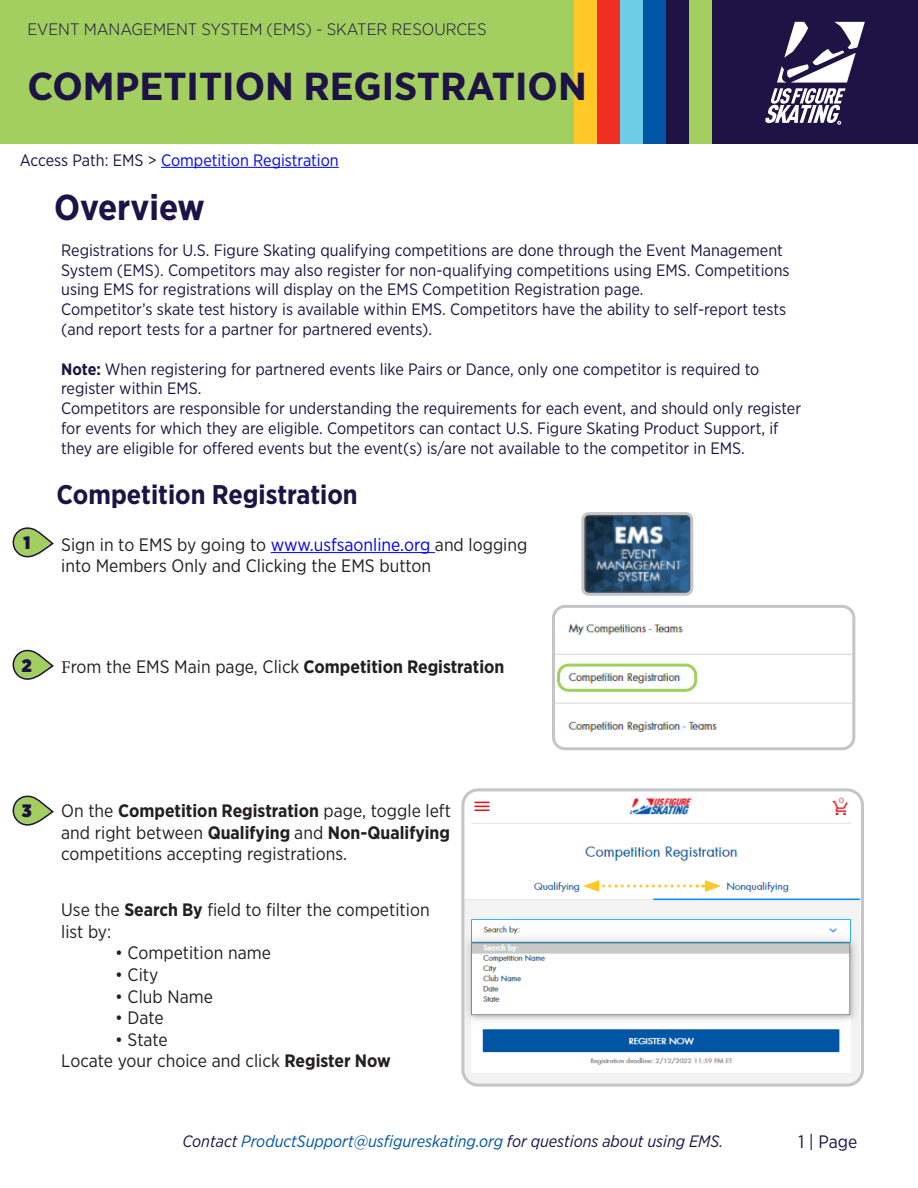
<style>
.page{position:relative;width:918px;height:1188px;background:#fff}
.page>*{position:absolute;margin:0;border:0;box-sizing:border-box;transform-origin:0 0}
.t1{font:700 39px "Gotham Narrow";color:#1d1344;scale:1.08 1}
.t2{font:700 36px "Gotham Narrow";color:#1d1344}
.t3{font:700 27px "Gotham Narrow";color:#1d1344}
.t4{font:18px/21.6px "Gotham Narrow";color:#231f20}
.t5{font:18px "Gotham Narrow";color:#1d1344}
.t6{font:900 18px "Gotham Narrow";color:#1d1344}
.t7{font:900 18px "Gotham Narrow";color:#1d1141}
.t8{font:16.5px "Gotham Narrow";color:#1d1344}
.t9{font:italic 16.5px "Gotham Narrow";color:#0055a4}
.t10{font:300 16.5px "Gotham Narrow";color:#1d1344;scale:1.06 1}
.t11{font:16.5px "Gotham Narrow";color:#00f}
.s1{color:#1d1344}
.s2{font-weight:700}
.s3{color:#00f}
.s4{font-family:"Minion Pro"}
.s5{color:#211545}
</style>
<div class="page">
<hr style="left:161px;top:167px;width:178px;height:1px;background:#00f">
<div style="left:0;top:0;width:918px;height:143px;background:#a2cf5f"></div>
<div style="left:651px;top:0;width:267px;height:143px;background:#1d1344"></div>
<div style="left:689px;top:0;width:22px;height:143px;background:#a2cf5f"></div>
<div style="left:643px;top:0;width:23px;height:143px;background:#0155a5"></div>
<div style="left:620px;top:0;width:23px;height:143px;background:#6ccde7"></div>
<div style="left:597px;top:0;width:23px;height:143px;background:#ee2e22"></div>
<div style="left:574px;top:0;width:23px;height:143px;background:#fec827"></div>
<svg style="left:765px;top:22px;width:100px;height:102px"></svg>
<svg style="left:12px;top:527px;width:42px;height:31px"></svg>
<hr style="left:271px;top:552px;width:164px;height:1px;background:#00f">
<img style="left:585px;top:516px;width:104px;height:76px">
<div style="left:581px;top:512px;width:112px;height:84px;border:3px solid #c3c5c8;border-radius:6px"></div>
<svg style="left:12px;top:649px;width:42px;height:31px"></svg>
<img style="left:556px;top:609px;width:295px;height:137px">
<div style="left:552px;top:605px;width:303px;height:145px;border:3px solid #c3c5c8;border-radius:12px"></div>
<div style="left:557px;top:664px;width:140px;height:28px;border:3px solid #a2cf5f;border-radius:10px"></div>
<svg style="left:12px;top:795px;width:42px;height:31px"></svg>
<img style="left:465px;top:792px;width:395px;height:291px">
<div style="left:461px;top:788px;width:403px;height:299px;border:3px solid #c3c5c8;border-radius:15px"></div>
<svg style="left:697px;top:880px;width:24px;height:12px"></svg>
<svg style="left:583px;top:880px;width:108px;height:12px"></svg>
<p class="t10" style="left:27px;top:19px;width:435px">EVENT MANAGEMENT SYSTEM (EMS) - SKATER RESOURCES</p>
<p class="t1" style="left:27px;top:61px;width:519px">COMPETITION REGISTRATION</p>
<p class="t11" style="left:20px;top:150px;width:321px"><span class="s1">Access Path: EMS &gt;</span> Competition Registration</p>
<p class="t2" style="left:54px;top:184px;width:152px">Overview</p>
<p class="t8" style="left:61px;top:240px;width:723px">Registrations for U.S. Figure Skating qualifying competitions are done through the Event Management</p>
<p class="t8" style="left:61px;top:260px;width:730px">System (EMS). Competitors may also register for non-qualifying competitions using EMS. Competitions</p>
<p class="t8" style="left:61px;top:279px;width:584px">using EMS for registrations will display on the EMS Competition Registration page.</p>
<p class="t8" style="left:61px;top:299px;width:726px">Competitor’s skate test history is available within EMS. Competitors have the ability to self-report tests</p>
<p class="t8" style="left:61px;top:319px;width:373px">(and report tests for a partner for partnered events).</p>
<p class="t8" style="left:61px;top:359px;width:700px"><span class="s2">Note:</span> When registering for partnered events like Pairs or Dance, only one competitor is required to</p>
<p class="t8" style="left:61px;top:378px;width:142px">register within EMS.</p>
<p class="t8" style="left:61px;top:398px;width:742px">Competitors are responsible for understanding the requirements for each event, and should only register</p>
<p class="t8" style="left:61px;top:418px;width:719px">for events for which they are eligible. Competitors can contact U.S. Figure Skating Product Support, if</p>
<p class="t8" style="left:61px;top:438px;width:685px">they are eligible for offered events but the event(s) is/are not available to the competitor in EMS.</p>
<p class="t3" style="left:57px;top:477px;width:303px">Competition Registration</p>
<p class="t6" style="left:23px;top:531px;width:8px">1</p>
<p class="t4" style="left:61px;top:533px;width:468px">Sign in to EMS by going to <span class="s3">www.usfsaonline.org</span> and logging into Members Only and Clicking the EMS button</p>
<p class="t6" style="left:22px;top:653px;width:11px">2</p>
<p class="t4" style="left:61px;top:656px;width:445px"><span class="s4">F</span>rom the EMS Main page, Click <span class="s2">Competition Registration</span></p>
<p class="t7" style="left:22px;top:799px;width:11px">3</p>
<p class="t4" style="left:61px;top:800px;width:391px;text-align:justify">On the <span class="s2">Competition Registration</span> page, toggle left and right between <span class="s2">Qualifying</span> and <span class="s2">Non-Qualifying </span>competitions accepting registrations.</p>
<p class="t4" style="left:61px;top:899px;width:370px">Use the <span class="s2">Search By</span> field to filter the competition list by:</p>
<p class="t4" style="left:115px;top:942px;width:157px">• Competition name</p>
<p class="t4" style="left:115px;top:964px;width:45px">• City</p>
<p class="t4" style="left:115px;top:985px;width:99px">• Club Name</p>
<p class="t4" style="left:115px;top:1007px;width:50px">• Date</p>
<p class="t4" style="left:115px;top:1028px;width:54px">• State</p>
<p class="t4" style="left:61px;top:1050px;width:331px">Locate your choice and click <span class="s2">Register Now</span></p>
<p class="t9" style="left:182px;top:1131px;width:542px"><span class="s5">Contact</span> ProductSupport@usfigureskating.org <span class="s1">for questions about using EMS.</span></p>
<p class="t5" style="left:799px;top:1131px;width:60px">1 | Page</p>
</div>
